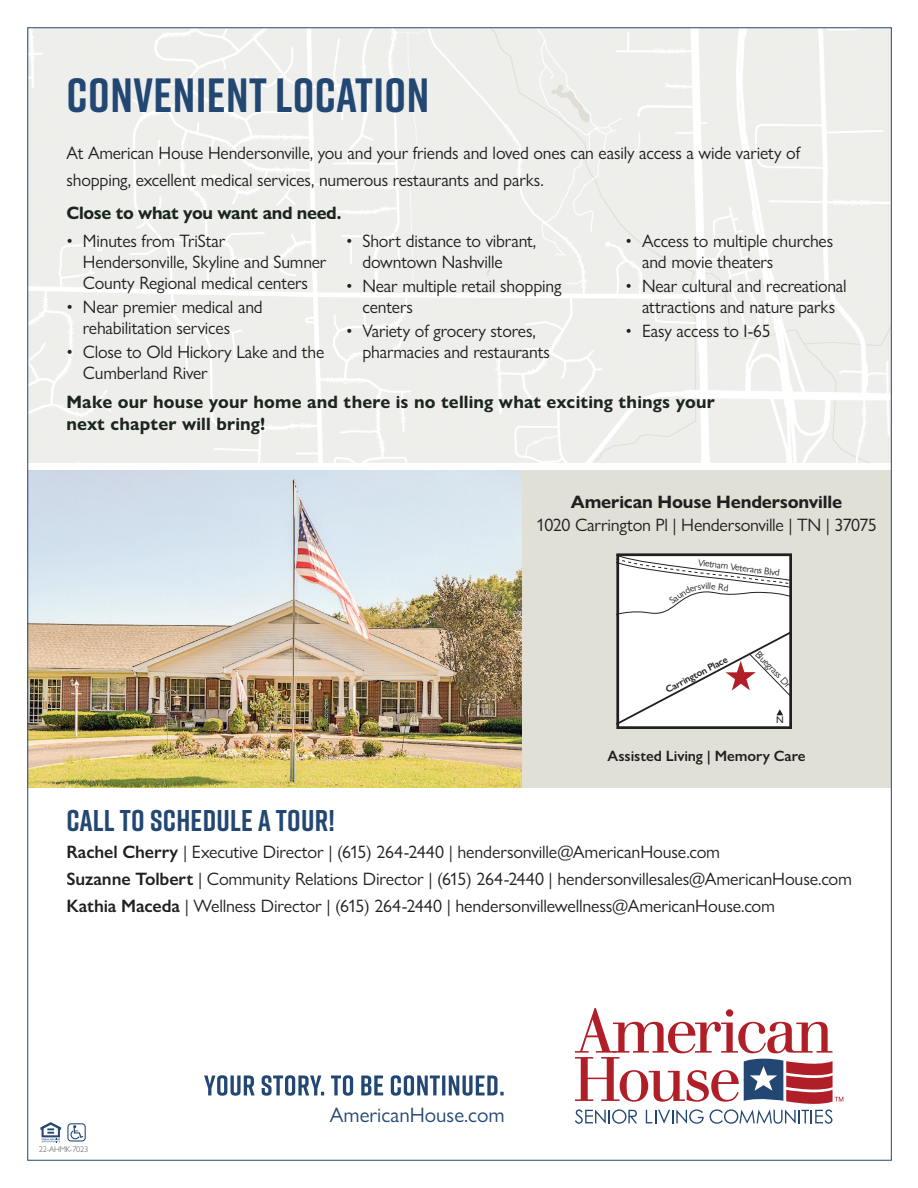
<style>
.page{position:relative;width:918px;height:1188px;background:#fff}
.page>*{position:absolute;margin:0;border:0;box-sizing:border-box;transform-origin:0 0}
.t1{font:700 48px "Rift";letter-spacing:.01em;color:#234773}
.t2{font:700 30px "Rift";letter-spacing:.01em;color:#234773}
.t3{font:21px "Gill Sans Nova";color:#234773}
.t4{font:18px/21px "Gill Sans Nova";letter-spacing:-.01em;color:#231f20}
.t5{font:700 18px/22.5px "Gill Sans Nova";letter-spacing:.01em;color:#1d251f}
.t6{font:700 18px "Gill Sans Nova";letter-spacing:-.01em;color:#231f20}
.t7{font:700 18px "Gill Sans Nova";letter-spacing:-.02em;color:#1d251f}
.t8{font:600 15px "Gill Sans Nova";letter-spacing:-.005em;color:#231f20}
.t9{font:9.75px "Gill Sans Nova";color:#231f20}
.t10{font:600 9.75px "Gill Sans Nova";color:#231f20}
.t11{font:500 9.75px "Gill Sans Nova";color:#231f20}
.t12{font:300 8.25px "Gill Sans Nova";letter-spacing:-.025em;color:#57585a}
.s1{font-weight:600}
</style>
<div class="page">
<img style="left:29px;top:29px;width:861px;height:433px">
<div style="left:522px;top:470px;width:369px;height:318px;background:#e1e0d7"></div>
<svg style="left:40px;top:1122px;width:21px;height:20px"></svg>
<svg style="left:67px;top:1123px;width:19px;height:19px"></svg>
<svg style="left:575px;top:1008px;width:268px;height:116px"></svg>
<svg style="left:204px;top:1075px;width:300px;height:21px"></svg>
<img style="left:29px;top:470px;width:493px;height:318px">
<svg style="left:616px;top:553px;width:176px;height:176px;background:#e8e7e7"></svg>
<h1 class="t1" style="left:66px;top:61px;width:364px">CONVENIENT LOCATION</h1>
<p class="t4" style="left:66px;top:140px;width:735px;line-height:26.2px">At American House Hendersonville, you and your friends and loved ones can easily access a wide variety of shopping, excellent medical services, numerous restaurants and parks.</p>
<p class="t7" style="left:66px;top:201px;width:276px">Close to what you want and need.</p>
<p class="t4" style="left:83px;top:230px;width:245px;text-indent:-16px">• Minutes from TriStar<br>Hendersonville, Skyline and Sumner<br>County Regional medical centers</p>
<p class="t4" style="left:83px;top:296px;width:181px;text-indent:-16px">• Near premier medical and rehabilitation services</p>
<p class="t4" style="left:83px;top:341px;width:243px;text-indent:-16px">• Close to Old Hickory Lake and the<br>Cumberland River</p>
<p class="t4" style="left:362px;top:230px;width:175px;text-indent:-16px">• Short distance to vibrant, downtown Nashville</p>
<p class="t4" style="left:362px;top:275px;width:200px;text-indent:-16px">• Near multiple retail shopping centers</p>
<p class="t4" style="left:362px;top:320px;width:189px;text-indent:-16px">• Variety of grocery stores, pharmacies and restaurants</p>
<p class="t4" style="left:642px;top:230px;width:193px;text-indent:-17px">• Access to multiple churches and movie theaters</p>
<p class="t4" style="left:626px;top:275px;width:223px;text-align:center">• Near cultural and recreational attractions and nature parks</p>
<p class="t4" style="left:626px;top:320px;width:147px">• Easy access to I-65</p>
<p class="t5" style="left:66px;top:390px;width:650px">Make our house your home and there is no telling what exciting things your next chapter will bring!</p>
<p class="t6" style="left:571px;top:491px;width:273px">American House Hendersonville</p>
<p class="t4" style="left:536px;top:514px;width:342px">1020 Carrington Pl | Hendersonville | TN | 37075</p>
<p class="t9" style="left:699px;top:557px;width:84px;rotate:7deg">Vietnam Veterans Blvd</p>
<p class="t10" style="left:664px;top:685px;width:70px;rotate:-28deg">Carrington Place</p>
<p class="t9" style="left:761px;top:648px;width:48px;rotate:46deg">Bluegrass Dr</p>
<p class="t11" style="left:776px;top:714px;width:9px">N</p>
<p class="t8" style="left:608px;top:747px;width:199px">Assisted Living | Memory Care</p>
<h2 class="t2" style="left:66px;top:799px;width:270px">CALL TO SCHEDULE A TOUR!</h2>
<p class="t4" style="left:66px;top:838px;width:787px;line-height:27px"><span class="s1">Rachel Cherry</span> | Executive Director | (615) 264-2440 | hendersonville@AmericanHouse.com<br><span class="s1">Suzanne Tolbert</span> | Community Relations Director | (615) 264-2440 | hendersonvillesales@AmericanHouse.com<br><span class="s1">Kathia Maceda</span> | Wellness Director | (615) 264-2440 | hendersonvillewellness@AmericanHouse.com</p>
<p class="t12" style="left:39px;top:1144px;width:51px">22-AHMK-7023</p>
<p class="t3" style="left:330px;top:1102px;width:177px">AmericanHouse.com</p>
</div>
